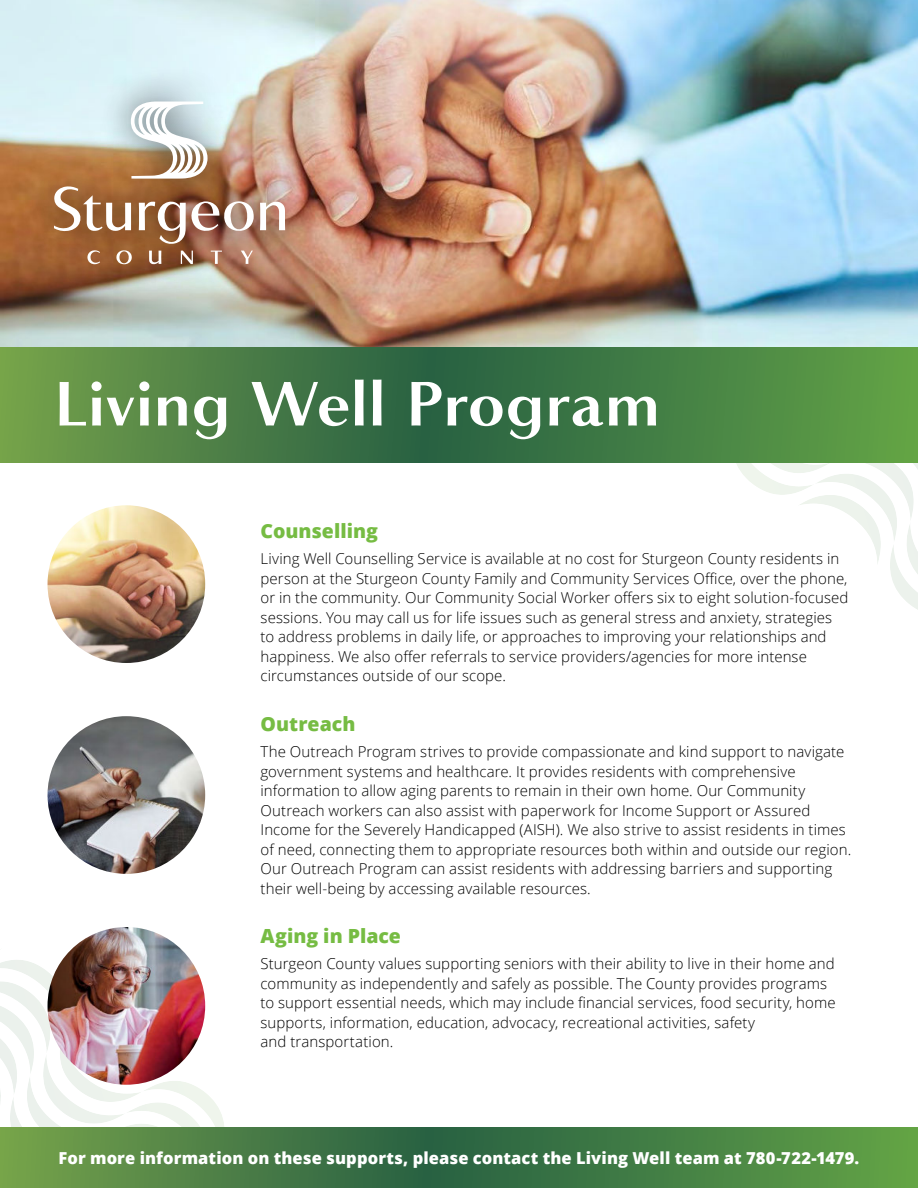
<style>
.page{position:relative;width:918px;height:1188px;background:#fff}
.page>*{position:absolute;margin:0;border:0;box-sizing:border-box;transform-origin:0 0}
.t1{font:700 60.45px "Accent Graphic W00";letter-spacing:.01em;color:#fff}
.t2{font:800 19.5px "Open Sans";color:#76bc43}
.t3{font:800 16.5px "Open Sans";letter-spacing:.005em;color:#fff}
.t4{font:300 15px/19.5px "Open Sans";letter-spacing:.005em;color:#000}
</style>
<div class="page">
<svg style="left:816px;top:492px;width:102px;height:118px"></svg>
<svg style="left:0;top:948px;width:107px;height:135px"></svg>
<img style="left:0;top:0;width:918px;height:347px">
<svg style="left:0;top:1128px;width:918px;height:60px;background:#4a8145"></svg>
<svg style="left:0;top:348px;width:918px;height:115px;background:#498145"></svg>
<img style="left:48px;top:505px;width:157px;height:158px;border-radius:79px">
<img style="left:48px;top:716px;width:157px;height:158px;border-radius:79px">
<img style="left:48px;top:927px;width:157px;height:158px;border-radius:79px">
<div style="left:21px;top:66px;width:298px;height:231px;background:#000;opacity:.75"></div>
<svg style="left:131px;top:102px;width:77px;height:77px"></svg>
<svg style="left:87px;top:250px;width:13px;height:14px"></svg>
<svg style="left:116px;top:250px;width:16px;height:14px"></svg>
<svg style="left:149px;top:251px;width:12px;height:13px"></svg>
<svg style="left:181px;top:251px;width:12px;height:13px"></svg>
<svg style="left:241px;top:251px;width:12px;height:13px"></svg>
<svg style="left:211px;top:251px;width:11px;height:13px"></svg>
<svg style="left:260px;top:201px;width:25px;height:29px"></svg>
<svg style="left:54px;top:186px;width:77px;height:46px"></svg>
<svg style="left:139px;top:201px;width:115px;height:44px"></svg>
<h1 class="t1" style="left:54px;top:373px;width:608px">Living Well Program</h1>
<h2 class="t2" style="left:261px;top:523px;width:119px">Counselling</h2>
<p class="t4" style="left:261px;top:549px;width:589px">Living Well Counselling Service is available at no cost for Sturgeon County residents in person at the Sturgeon County Family and Community Services Office, over the phone, or in the community. Our Community Social Worker offers six to eight solution-focused sessions. You may call us for life issues such as general stress and anxiety, strategies to address problems in daily life, or approaches to improving your relationships and happiness. We also offer referrals to service providers/agencies for more intense circumstances outside of our scope.</p>
<h2 class="t2" style="left:261px;top:716px;width:97px">Outreach</h2>
<p class="t4" style="left:261px;top:742px;width:592px">The Outreach Program strives to provide compassionate and kind support to navigate government systems and healthcare. It provides residents with comprehensive information to allow aging parents to remain in their own home. Our Community Outreach workers can also assist with paperwork for Income Support or Assured Income for the Severely Handicapped (AISH). We also strive to assist residents in times of need, connecting them to appropriate resources both within and outside our region.<br>Our Outreach Program can assist residents with addressing barriers and supporting their well-being by accessing available resources.</p>
<h2 class="t2" style="left:261px;top:928px;width:142px">Aging in Place</h2>
<p class="t4" style="left:261px;top:954px;width:577px">Sturgeon County values supporting seniors with their ability to live in their home and community as independently and safely as possible. The County provides programs to support essential needs, which may include financial services, food security, home supports, information, education, advocacy, recreational activities, safety<br>and transportation.</p>
<p class="t3" style="left:59px;top:1151px;width:802px">For more information on these supports, please contact the Living Well team at 780-722-1479.</p>
</div>
